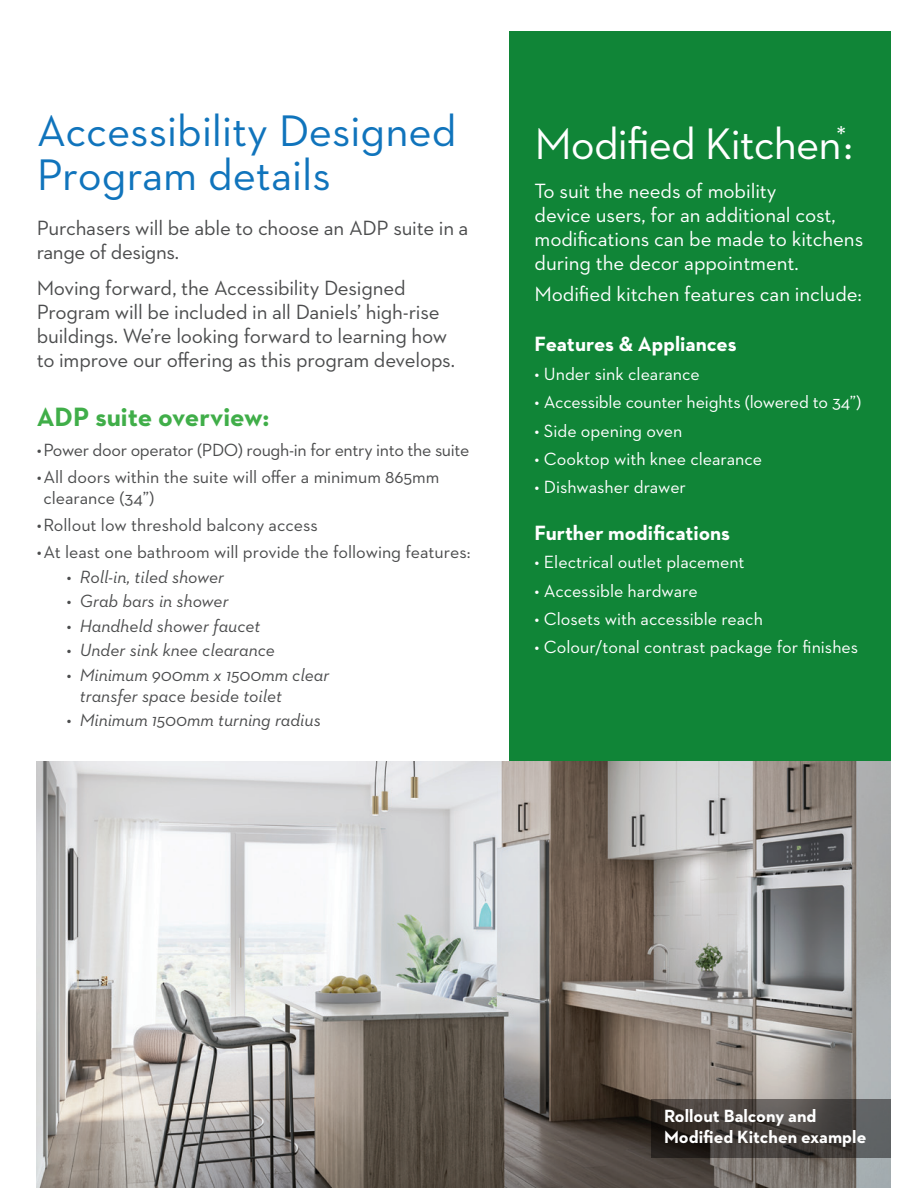
<style>
.page{position:relative;width:918px;height:1188px;background:#fff}
.page>*{position:absolute;margin:0;border:0;box-sizing:border-box;transform-origin:0 0}
.t1{font:45px/43.5px "Neutraface 2 Text";color:#1074bc}
.t2{font:45px "Neutraface 2 Text";letter-spacing:-.02em;color:#fff}
.t3{font:700 27px "Neutraface 2 Text";color:#40ae49}
.t4{font:21px/24px "Neutraface 2 Text";letter-spacing:-.01em;color:#4b4c4d}
.t5{font:21px/24px "Neutraface 2 Text";letter-spacing:-.005em;color:#fff}
.t6{font:700 21px "Neutraface 2 Text";color:#fff}
.t7{font:18px "Neutraface 2 Text";color:#fff}
.t8{font:italic 18px/21px "Neutraface 2 Text";color:#4b4c4d}
.t9{font:18px/21px "Neutraface 2 Text";color:#4b4c4d}
.t10{font:18px "Neutraface 2 Text";letter-spacing:-.02em;color:#4b4c4d}
.t11{font:700 18px/21px "Neutraface 2 Text";color:#fff}
</style>
<div class="page">
<div style="left:510px;top:32px;width:381px;height:1129px;background:#108537"></div>
<img style="left:37px;top:761px;width:854px;height:427px">
<svg style="left:651px;top:1099px;width:240px;height:59px;background:#44403d"></svg>
<p class="t1" style="left:37px;top:109px;width:421px">Accessibility Designed<br>Program details</p>
<p class="t4" style="left:37px;top:215px;width:433px">Purchasers will be able to choose an ADP suite in a range of designs.</p>
<p class="t4" style="left:37px;top:275px;width:412px">Moving forward, the Accessibility Designed<br>Program will be included in all Daniels’ high-rise buildings. We’re looking forward to learning how</p>
<p class="t4" style="left:37px;top:347px;width:420px">to improve our offering as this program develops.</p>
<p class="t3" style="left:37px;top:400px;width:234px">ADP suite overview:</p>
<p class="t10" style="left:37px;top:439px;width:434px">•Power door operator (PDO) rough-in for entry into the suite</p>
<p class="t9" style="left:43px;top:466px;width:398px;text-indent:-7px">•All doors within the suite will offer a minimum 865mm clearance (34”)</p>
<p class="t9" style="left:37px;top:514px;width:283px">•Rollout low threshold balcony access</p>
<p class="t9" style="left:37px;top:541px;width:435px">•At least one bathroom will provide the following features:</p>
<p class="t8" style="left:66px;top:566px;width:159px">• Roll-in, tiled shower</p>
<p class="t8" style="left:66px;top:590px;width:164px">• Grab bars in shower</p>
<p class="t8" style="left:66px;top:615px;width:196px">• Handheld shower faucet</p>
<p class="t8" style="left:66px;top:639px;width:210px">• Under sink knee clearance</p>
<p class="t8" style="left:80px;top:664px;width:251px;text-indent:-14px">• Minimum 900mm x 1500mm clear transfer space beside toilet</p>
<p class="t8" style="left:66px;top:709px;width:256px">• Minimum 1500mm turning radius</p>
<p class="t2" style="left:535px;top:116px;width:320px">Modified Kitchen<sup>*</sup>:</p>
<p class="t5" style="left:535px;top:179px;width:330px">To suit the needs of mobility<br>device users, for an additional cost, modifications can be made to kitchens during the decor appointment.</p>
<p class="t5" style="left:535px;top:282px;width:329px">Modified kitchen features can include:</p>
<p class="t6" style="left:535px;top:331px;width:204px">Features &amp; Appliances</p>
<p class="t7" style="left:535px;top:362px;width:167px">• Under sink clearance</p>
<p class="t7" style="left:535px;top:391px;width:328px">• Accessible counter heights (lowered to 34”)</p>
<p class="t7" style="left:535px;top:419px;width:149px">• Side opening oven</p>
<p class="t7" style="left:535px;top:448px;width:229px">• Cooktop with knee clearance</p>
<p class="t7" style="left:535px;top:476px;width:153px">• Dishwasher drawer</p>
<p class="t6" style="left:535px;top:519px;width:197px">Further modifications</p>
<p class="t7" style="left:535px;top:551px;width:212px">• Electrical outlet placement</p>
<p class="t7" style="left:535px;top:579px;width:165px">• Accessible hardware</p>
<p class="t7" style="left:535px;top:608px;width:230px">• Closets with accessible reach</p>
<p class="t7" style="left:535px;top:636px;width:325px">• Colour/tonal contrast package for finishes</p>
<p class="t11" style="left:664px;top:1105px;width:204px">Rollout Balcony and<br>Modified Kitchen example</p>
</div>
